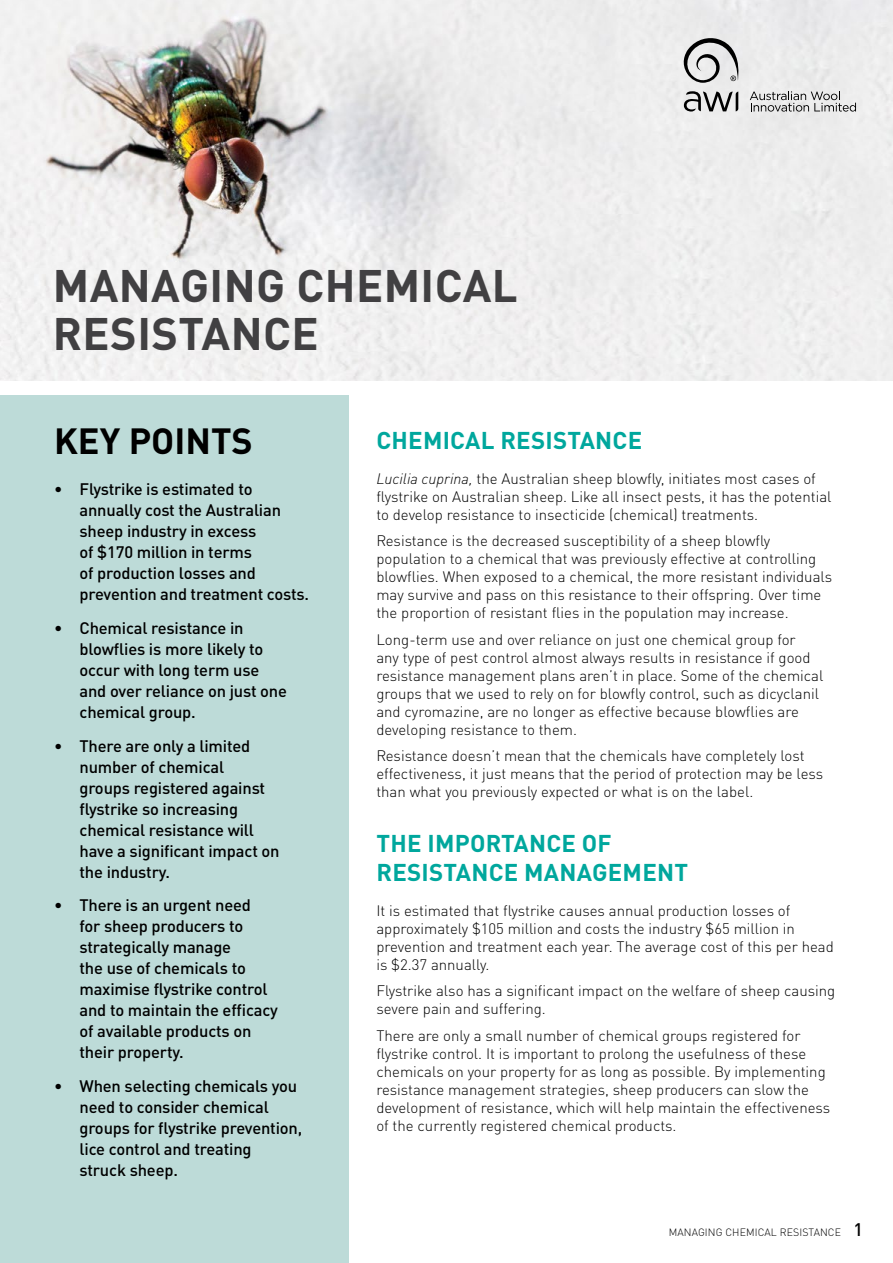
<style>
.page{position:relative;width:893px;height:1263px;background:#fff}
.page>*{position:absolute;margin:0;border:0;box-sizing:border-box;transform-origin:0 0}
.t1{font:700 45px/48px "DINOT";letter-spacing:.01em;color:#414042}
.t2{font:700 36px "DINOT";color:#000}
.t3{font:700 24px/28.8px "DINOT";letter-spacing:.01em;color:#00a79d}
.t4{font:500 16.5px/21px "DINOT";letter-spacing:-.01em;color:#000}
.t5{font:300 15px/18px "DINOT";color:#000}
.t6{font:300 10.5px "DINOT";letter-spacing:.01em;color:#000}
.s1{font-style:italic}
.s2{font-weight:500;font-size:18px}
</style>
<div class="page">
<img style="left:0;top:0;width:893px;height:380px">
<div style="left:0;top:396px;width:349px;height:867px;background:#bddbd8"></div>
<svg style="left:750px;top:91px;width:106px;height:21px;background:#bdbdbd"></svg>
<svg style="left:684px;top:91px;width:54px;height:21px"></svg>
<svg style="left:684px;top:38px;width:56px;height:45px;background:#b2b2b2"></svg>
<h1 class="t1" style="left:53px;top:261px;width:466px">MANAGING CHEMICAL<br>RESISTANCE</h1>
<h2 class="t2" style="left:54px;top:417px;width:200px">KEY POINTS</h2>
<p class="t4" style="left:80px;top:478px;width:231px;text-indent:-26px">• Flystrike is estimated to annually cost the Australian sheep industry in excess<br>of $170 million in terms<br>of production losses and prevention and treatment costs.</p>
<p class="t4" style="left:80px;top:617px;width:209px;text-indent:-26px">• Chemical resistance in blowflies is more likely to occur with long term use and over reliance on just one chemical group.</p>
<p class="t4" style="left:80px;top:735px;width:202px;text-indent:-26px">• There are only a limited number of chemical<br>groups registered against flystrike so increasing chemical resistance will have a significant impact on the industry.</p>
<p class="t4" style="left:80px;top:894px;width:200px;text-indent:-26px">• There is an urgent need<br>for sheep producers to strategically manage<br>the use of chemicals to maximise flystrike control and to maintain the efficacy of available products on their property.</p>
<p class="t4" style="left:80px;top:1075px;width:224px;text-indent:-26px">• When selecting chemicals you need to consider chemical groups for flystrike prevention, lice control and treating<br>struck sheep.</p>
<h3 class="t3" style="left:376px;top:425px;width:267px">CHEMICAL RESISTANCE</h3>
<p class="t5" style="left:376px;top:469px;width:457px"><span class="s1">Lucilia cuprina,</span> the Australian sheep blowfly, initiates most cases of flystrike on Australian sheep. Like all insect pests, it has the potential to develop resistance to insecticide (chemical) treatments.</p>
<p class="t5" style="left:376px;top:532px;width:457px">Resistance is the decreased susceptibility of a sheep blowfly population to a chemical that was previously effective at controlling blowflies. When exposed to a chemical, the more resistant individuals may survive and pass on this resistance to their offspring. Over time the proportion of resistant flies in the population may increase.</p>
<p class="t5" style="left:376px;top:630px;width:448px">Long-term use and over reliance on just one chemical group for<br>any type of pest control almost always results in resistance if good resistance management plans aren’t in place. Some of the chemical groups that we used to rely on for blowfly control, such as dicyclanil and cyromazine, are no longer as effective because blowflies are developing resistance to them.</p>
<p class="t5" style="left:376px;top:747px;width:448px">Resistance doesn’t mean that the chemicals have completely lost effectiveness, it just means that the period of protection may be less than what you previously expected or what is on the label.</p>
<h3 class="t3" style="left:376px;top:828px;width:313px">THE IMPORTANCE OF<br>RESISTANCE MANAGEMENT</h3>
<p class="t5" style="left:376px;top:901px;width:459px">It is estimated that flystrike causes annual production losses of approximately $105 million and costs the industry $65 million in prevention and treatment each year. The average cost of this per head is $2.37 annually.</p>
<p class="t5" style="left:376px;top:981px;width:460px">Flystrike also has a significant impact on the welfare of sheep causing severe pain and suffering.</p>
<p class="t5" style="left:376px;top:1026px;width:455px">There are only a small number of chemical groups registered for flystrike control. It is important to prolong the usefulness of these chemicals on your property for as long as possible. By implementing resistance management strategies, sheep producers can slow the development of resistance, which will help maintain the effectiveness of the currently registered chemical products.</p>
<p class="t6" style="left:669px;top:1226px;width:196px">MANAGING CHEMICAL RESISTANCE <span class="s2">1</span></p>
</div>
